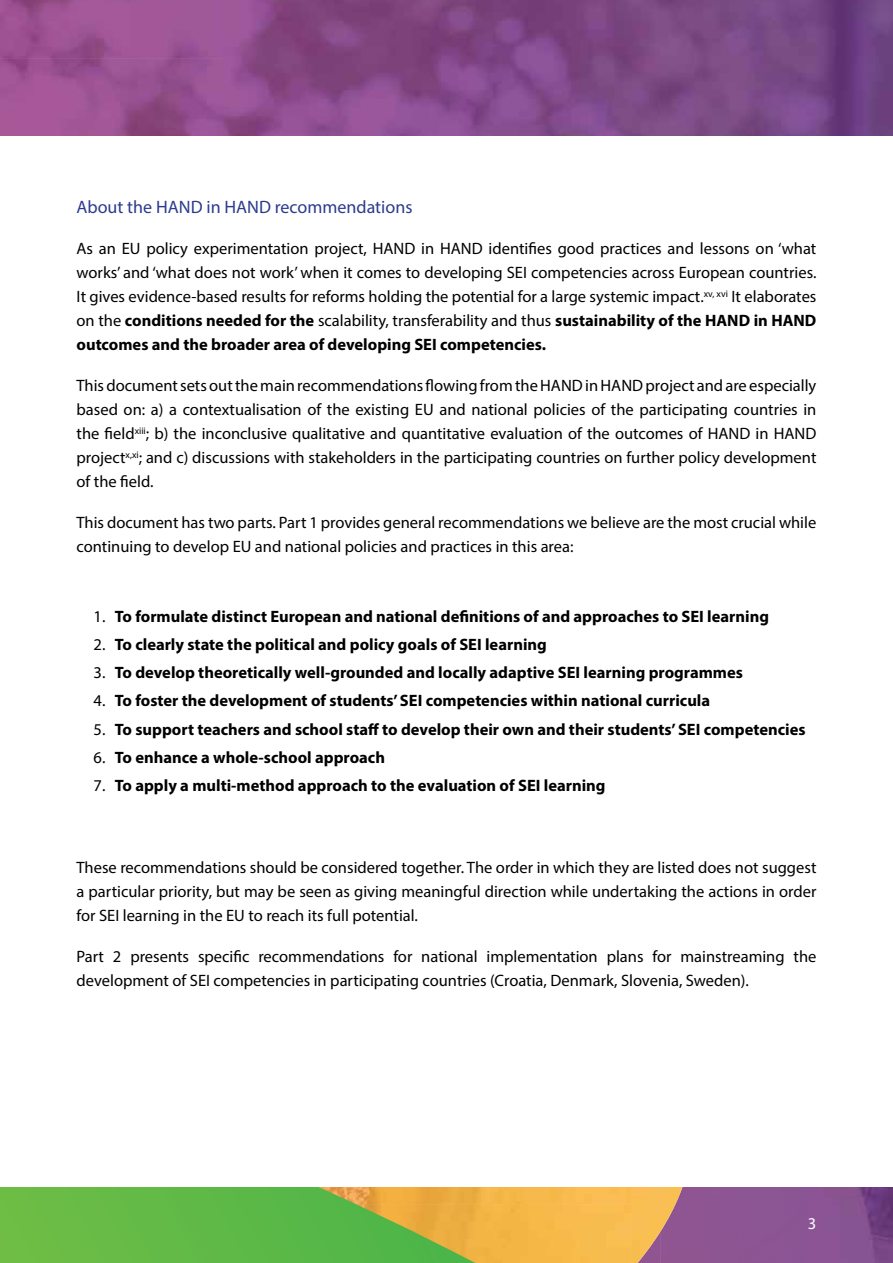
<style>
.page{position:relative;width:893px;height:1263px;background:#fff}
.page>*{position:absolute;margin:0;border:0;box-sizing:border-box;transform-origin:0 0}
.t1{font:18px "Myriad Pro";color:#2b3b8f}
.t2{font:16.5px/24px "Myriad Pro";color:#000;text-align:justify}
.t3{font:700 16.5px "Myriad Pro";color:#000}
.t4{font:16.5px "Myriad Pro";color:#fff}
.s1{font-weight:700}
.s2{font-weight:400}
</style>
<div class="page">
<img style="left:0;top:0;width:879px;height:136px">
<img style="left:879px;top:0;width:14px;height:1263px">
<img style="left:807px;top:1187px;width:72px;height:76px">
<div style="left:704px;top:1187px;width:103px;height:76px;background:#8c5593"></div>
<img style="left:559px;top:1187px;width:72px;height:17px">
<img style="left:631px;top:1187px;width:73px;height:76px">
<img style="left:500px;top:1187px;width:59px;height:17px">
<img style="left:500px;top:1204px;width:132px;height:59px">
<svg style="left:0;top:1187px;width:500px;height:76px;background:#7cb645"></svg>
<div style="left:0;top:136px;width:893px;height:1050px;background:#fff"></div>
<p class="t1" style="left:77px;top:196px;width:337px">About the HAND in HAND recommendations</p>
<p class="t2" style="left:77px;top:237px;width:741px">As an EU policy experimentation project, HAND in HAND identifies good practices and lessons on ‘what works’ and ‘what does not work’ when it comes to developing SEI competencies across European countries.<br>It gives evidence-based results for reforms holding the potential for a large systemic impact.<sup>xv,</sup> <sup>xvi</sup> It elaborates on the <span class="s1">conditions needed for the</span> scalability, transferability and thus <span class="s1">sustainability of the HAND in HAND outcomes and the broader area of developing SEI competencies.</span></p>
<p class="t2" style="left:77px;top:374px;width:741px">This document sets out the main recommendations flowing from the HAND in HAND project and are especially based on: a) a contextualisation of the existing EU and national policies of the participating countries in the field<sup>xiii</sup>; b) the inconclusive qualitative and quantitative evaluation of the outcomes of HAND in HAND project<sup>x,xi</sup>; and c) discussions with stakeholders in the participating countries on further policy development of the field.</p>
<p class="t2" style="left:77px;top:511px;width:741px">This document has two parts. Part 1 provides general recommendations we believe are the most crucial while continuing to develop EU and national policies and practices in this area:</p>
<p class="t3" style="left:94px;top:605px;width:677px"><span class="s2">1.</span> To formulate distinct European and national definitions of and approaches to SEI learning</p>
<p class="t3" style="left:94px;top:634px;width:455px"><span class="s2">2.</span> To clearly state the political and policy goals of SEI learning</p>
<p class="t3" style="left:94px;top:662px;width:651px"><span class="s2">3.</span> To develop theoretically well-grounded and locally adaptive SEI learning programmes</p>
<p class="t3" style="left:94px;top:690px;width:618px"><span class="s2">4.</span> To foster the development of students’ SEI competencies within national curricula</p>
<p class="t3" style="left:94px;top:718px;width:713px"><span class="s2">5.</span> To support teachers and school staff to develop their own and their students’ SEI competencies</p>
<p class="t3" style="left:94px;top:747px;width:293px"><span class="s2">6.</span> To enhance a whole-school approach</p>
<p class="t3" style="left:94px;top:775px;width:514px"><span class="s2">7.</span> To apply a multi-method approach to the evaluation of SEI learning</p>
<p class="t2" style="left:77px;top:855px;width:741px">These recommendations should be considered together. The order in which they are listed does not suggest a particular priority, but may be seen as giving meaningful direction while undertaking the actions in order for SEI learning in the EU to reach its full potential.</p>
<p class="t2" style="left:77px;top:944px;width:741px">Part 2 presents specific recommendations for national implementation plans for mainstreaming the development of SEI competencies in participating countries (Croatia, Denmark, Slovenia, Sweden).</p>
<p class="t4" style="left:808px;top:1213px;width:10px">3</p>
</div>
